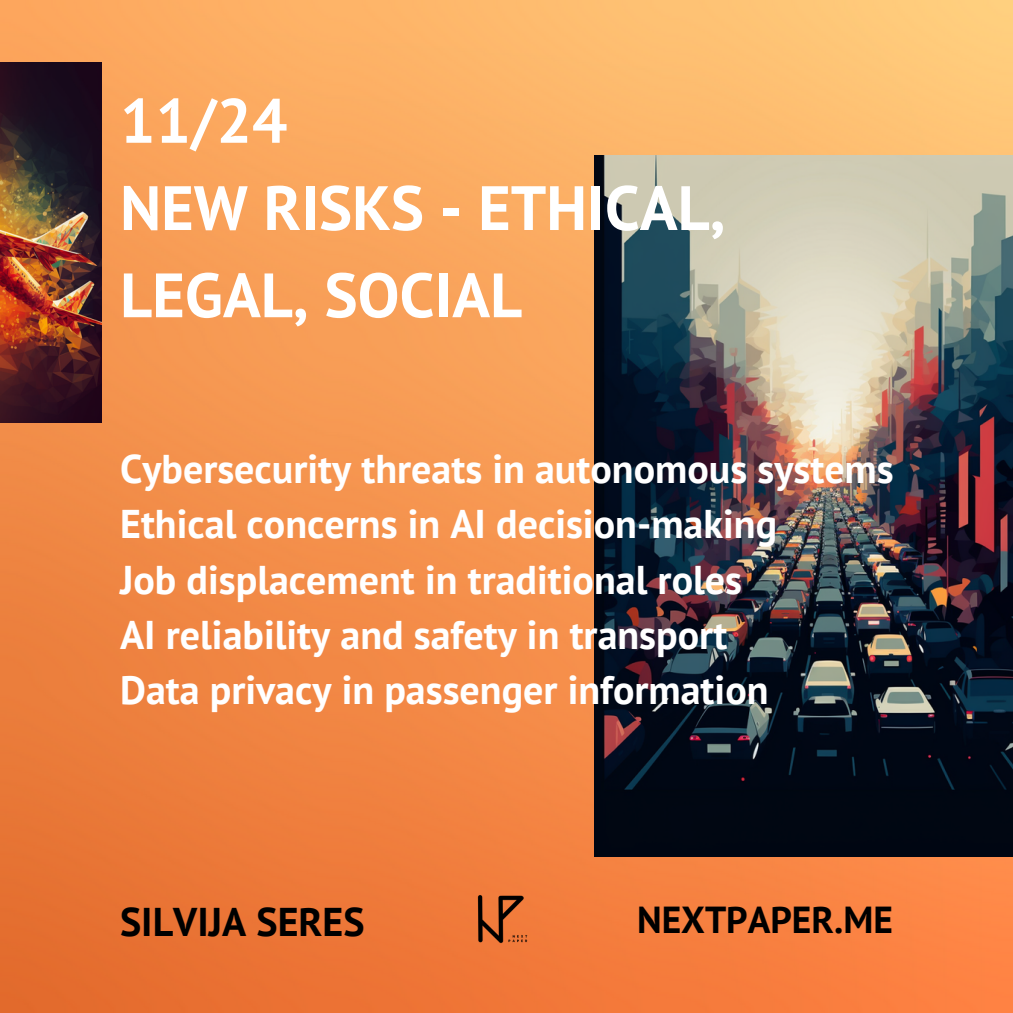
<style>
.page{position:relative;width:1013px;height:1013px;background:#fff}
.page>*{position:absolute;margin:0;border:0;box-sizing:border-box;transform-origin:0 0}
.t1{font:700 62.5px/87.2px "PT Sans";color:#fff}
.t2{font:700 40px "PT Sans";color:#fff}
.t3{font:700 40px "PT Sans";color:#000}
.t4{font:700 37.5px "PT Sans";color:#000}
</style>
<div class="page">
<img style="left:0;top:0;width:1012px;height:1012px">
<img style="left:595px;top:156px;width:417px;height:700px">
<img style="left:471px;top:890px;width:59px;height:58px">
<img style="left:0;top:63px;width:101px;height:360px">
<p class="t1" style="left:120px;top:76px;width:607px">11/24<br>NEW RISKS - ETHICAL,<br>LEGAL, SOCIAL</p>
<h1 class="t2" style="left:120px;top:442px;width:775px">Cybersecurity threats in autonomous systems</h1>
<p class="t2" style="left:120px;top:497px;width:658px">Ethical concerns in AI decision-making</p>
<p class="t2" style="left:120px;top:553px;width:623px">Job displacement in traditional roles</p>
<p class="t2" style="left:120px;top:608px;width:608px">AI reliability and safety in transport</p>
<p class="t2" style="left:120px;top:663px;width:650px">Data privacy in passenger information</p>
<h2 class="t3" style="left:120px;top:894px;width:246px">SILVIJA SERES</h2>
<p class="t4" style="left:637px;top:894px;width:257px">NEXTPAPER.ME</p>
</div>
